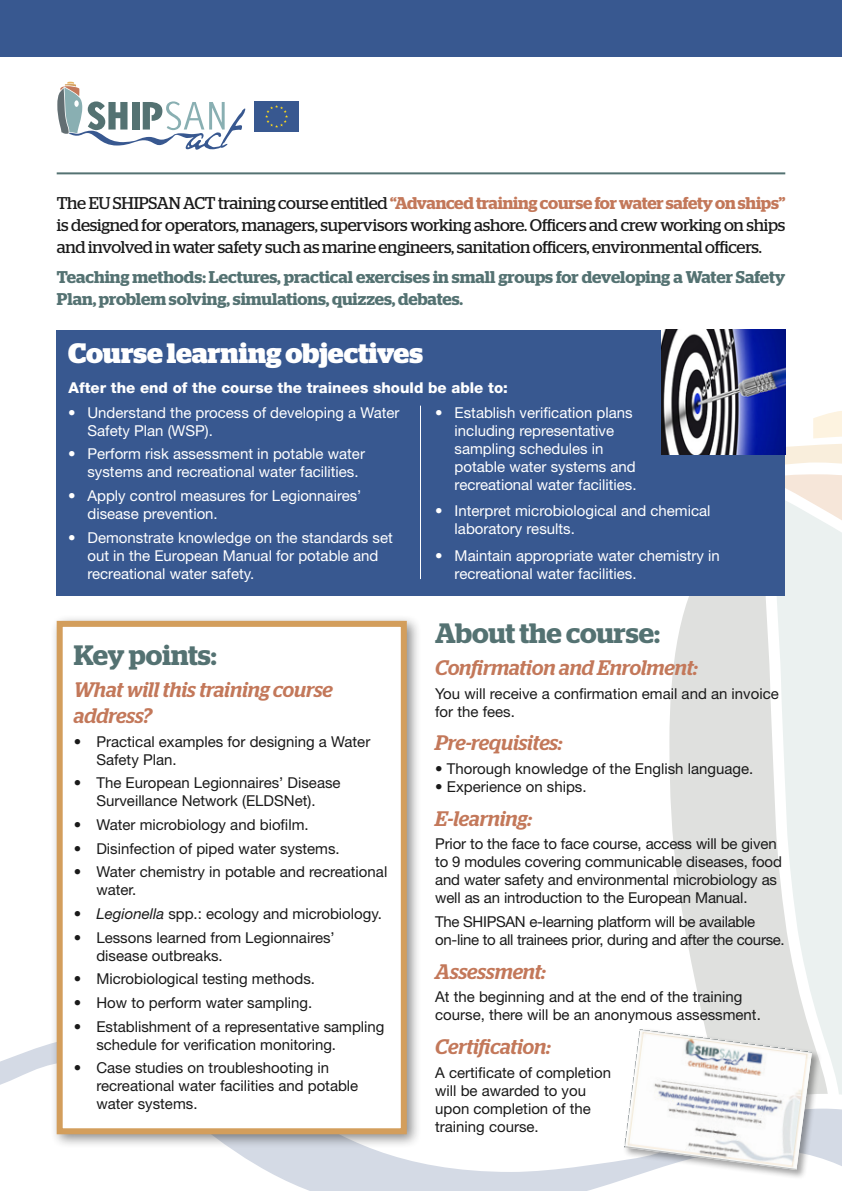
<style>
.page{position:relative;width:842px;height:1191px;background:#fff}
.page>*{position:absolute;margin:0;border:0;box-sizing:border-box;transform-origin:0 0}
.t1{font:600 28px "Stag";letter-spacing:-.005em;color:#547272}
.t2{font:700 28px "Stag";color:#fff}
.t3{font:italic 500 21px/26px "Stag";color:#c3785a}
.t4{font:17px/22px "Stag";letter-spacing:-.01em;color:#1a1a1a;text-align:justify}
.t5{font:600 17px/22px "Stag";color:#547272}
.t6{font:15px/18px "Helvetica Neue";color:#1a1a1a}
.t7{font:15px/18px "Helvetica Neue";color:#fff}
.t8{font:15px/18px "Helvetica Neue";letter-spacing:-.02em;color:#1a1a1a}
.t9{font:800 15px "Helvetica Neue";color:#fff}
.s1{font-weight:600;color:#c3785a}
.s2{font-style:italic}
</style>
<div class="page">
<svg style="left:669px;top:595px;width:102px;height:432px;fill:#dfe0de"></svg>
<svg style="left:785px;top:410px;width:57px;height:55px"></svg>
<svg style="left:785px;top:474px;width:57px;height:19px"></svg>
<svg style="left:771px;top:493px;width:71px;height:540px;fill:#ebf1f0"></svg>
<svg style="left:0;top:1033px;width:842px;height:158px"></svg>
<div style="left:254px;top:101px;width:45px;height:31px;background:#385890"></div>
<svg style="left:265px;top:105px;width:23px;height:23px"></svg>
<svg style="left:57px;top:82px;width:188px;height:68px"></svg>
<div style="left:0;top:0;width:842px;height:57px;background:#385890"></div>
<hr style="left:57px;top:172px;width:728px;height:2px;background:#547272">
<div style="left:57px;top:329px;width:728px;height:266px;background:#385890"></div>
<hr style="left:420px;top:405px;width:1px;height:174px;background:#fff">
<img style="left:662px;top:329px;width:123px;height:125px">
<div style="left:622px;top:1027px;width:200px;height:152px;background:#1a1a1a;opacity:.4"></div>
<img style="left:624px;top:1029px;width:188px;height:141px">
<div style="left:50px;top:614px;width:372px;height:535px;background:#1a1a1a;opacity:.5"></div>
<div style="left:57px;top:621px;width:350px;height:513px;background:#fff;border:6px solid #d39e5c"></div>
<p class="t4" style="left:57px;top:191px;width:730px">The EU SHIPSAN ACT training course entitled <span class="s1">“Advanced training course for water safety on ships” </span>is designed for operators, managers, supervisors working ashore. Officers and crew working on ships and involved in water safety such as marine engineers, sanitation officers, environmental officers.</p>
<p class="t5" style="left:57px;top:266px;width:730px">Teaching methods: Lectures, practical exercises in small groups for developing a Water Safety<br>Plan, problem solving, simulations, quizzes, debates.</p>
<p class="t2" style="left:68px;top:337px;width:356px">Course learning objectives</p>
<p class="t9" style="left:69px;top:378px;width:441px">After the end of the course the trainees should be able to:</p>
<p class="t7" style="left:87px;top:403px;width:314px;text-indent:-19px">• Understand the process of developing a Water<br>Safety Plan (WSP).</p>
<p class="t7" style="left:87px;top:444px;width:279px;text-indent:-19px">• Perform risk assessment in potable water systems and recreational water facilities.</p>
<p class="t7" style="left:87px;top:486px;width:275px;text-indent:-19px">• Apply control measures for Legionnaires’ disease prevention.</p>
<p class="t7" style="left:87px;top:528px;width:307px;text-indent:-19px">• Demonstrate knowledge on the standards set out in the European Manual for potable and recreational water safety.</p>
<p class="t7" style="left:455px;top:403px;width:183px;text-indent:-19px">• Establish verification plans including representative sampling schedules in potable water systems and recreational water facilities.</p>
<p class="t7" style="left:455px;top:501px;width:257px;text-indent:-19px">• Interpret microbiological and chemical laboratory results.</p>
<p class="t7" style="left:455px;top:546px;width:267px;text-indent:-19px">• Maintain appropriate water chemistry in recreational water facilities.</p>
<p class="t1" style="left:74px;top:639px;width:144px">Key points:</p>
<p class="t3" style="left:74px;top:676px;width:261px">What will this training course address?</p>
<p class="t6" style="left:96px;top:732px;width:275px;text-indent:-23px">• Practical examples for designing a Water<br>Safety Plan.</p>
<p class="t6" style="left:74px;top:773px;width:268px;text-align:center">• The European Legionnaires’ Disease<br>Surveillance Network (ELDSNet).</p>
<p class="t6" style="left:74px;top:815px;width:236px">• Water microbiology and biofilm.</p>
<p class="t6" style="left:74px;top:839px;width:268px">• Disinfection of piped water systems.</p>
<p class="t6" style="left:96px;top:862px;width:292px;text-indent:-23px">• Water chemistry in potable and recreational water.</p>
<p class="t6" style="left:74px;top:904px;width:310px">• <span class="s2">Legionella</span> spp.: ecology and microbiology.</p>
<p class="t6" style="left:96px;top:928px;width:240px;text-indent:-23px">• Lessons learned from Legionnaires’ disease outbreaks.</p>
<p class="t6" style="left:74px;top:969px;width:243px">• Microbiological testing methods.</p>
<p class="t6" style="left:74px;top:993px;width:240px">• How to perform water sampling.</p>
<p class="t6" style="left:96px;top:1017px;width:290px;text-indent:-23px">• Establishment of a representative sampling schedule for verification monitoring.</p>
<p class="t6" style="left:96px;top:1058px;width:263px;text-indent:-23px">• Case studies on troubleshooting in recreational water facilities and potable water systems.</p>
<p class="t1" style="left:435px;top:617px;width:226px">About the course:</p>
<p class="t3" style="left:435px;top:654px;width:264px">Confirmation and Enrolment:</p>
<p class="t6" style="left:435px;top:684px;width:345px">You will receive a confirmation email and an invoice for the fees.</p>
<p class="t3" style="left:435px;top:729px;width:129px">Pre-requisites:</p>
<p class="t6" style="left:435px;top:759px;width:320px">• Thorough knowledge of the English language.</p>
<p class="t6" style="left:435px;top:777px;width:153px">• Experience on ships.</p>
<p class="t3" style="left:435px;top:805px;width:98px">E-learning:</p>
<p class="t6" style="left:435px;top:834px;width:348px">Prior to the face to face course, access will be given to 9 modules covering communicable diseases, food and water safety and environmental microbiology as well as an introduction to the European Manual.</p>
<p class="t8" style="left:435px;top:912px;width:351px">The SHIPSAN e-learning platform will be available on-line to all trainees prior, during and after the course.</p>
<p class="t3" style="left:435px;top:958px;width:112px">Assessment:</p>
<p class="t6" style="left:435px;top:987px;width:327px">At the beginning and at the end of the training course, there will be an anonymous assessment.</p>
<p class="t3" style="left:435px;top:1033px;width:117px">Certification:</p>
<p class="t6" style="left:435px;top:1063px;width:177px">A certificate of completion will be awarded to you upon completion of the training course.</p>
</div>
